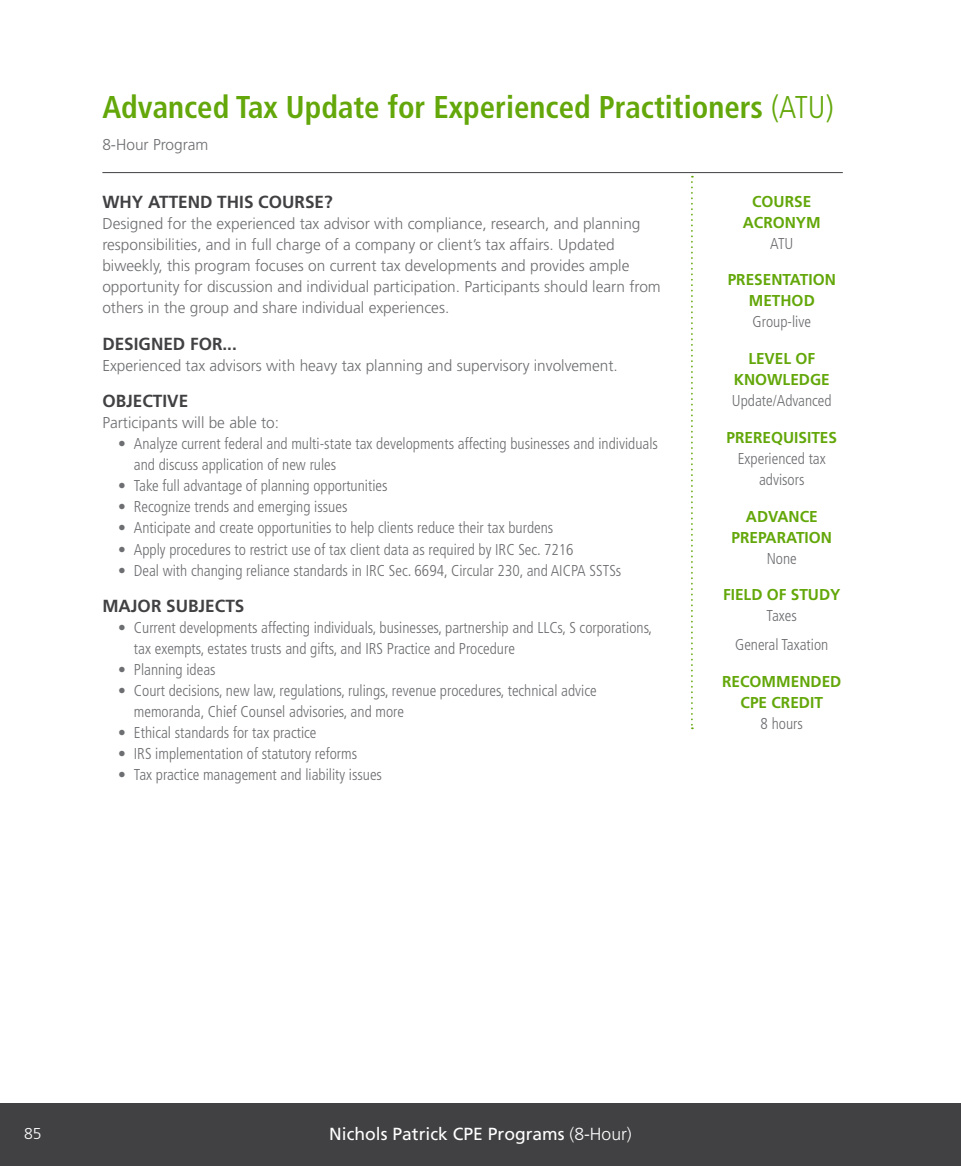
<style>
.page{position:relative;width:961px;height:1166px;background:#fff}
.page>*{position:absolute;margin:0;border:0;box-sizing:border-box;transform-origin:0 0}
.t1{font:700 condensed 31.5px "Frutiger LT Std";color:#63a70a}
.t2{font:700 17.5px "Frutiger LT Std";color:#414042}
.t3{font:17.5px "Frutiger LT Std";color:#fff}
.t4{font:300 condensed 15.75px/21px "Frutiger LT Std";color:#6d6e71}
.t5{font:300 15.75px/21px "Frutiger LT Std";color:#6d6e71}
.t6{font:700 15.75px/21px "Frutiger LT Std";color:#63a70a;text-align:center}
.t7{font:300 15.75px "Frutiger LT Std";color:#fff}
.s1{font-weight:300}
</style>
<div class="page">
<div style="left:0;top:1102px;width:961px;height:64px;background:#414042"></div>
<svg style="left:691px;top:176px;width:2px;height:553px"></svg>
<hr style="left:102px;top:172px;width:741px;height:1px;background:#414042">
<h1 class="t1" style="left:102px;top:89px;width:733px">Advanced Tax Update for Experienced Practitioners <span class="s1">(ATU)</span></h1>
<p class="t5" style="left:102px;top:134px;width:108px">8-Hour Program</p>
<p class="t2" style="left:102px;top:191px;width:232px">WHY ATTEND THIS COURSE?</p>
<p class="t5" style="left:102px;top:213px;width:560px">Designed for the experienced tax advisor with compliance, research, and planning responsibilities, and in full charge of a company or client’s tax affairs. Updated biweekly, this program focuses on current tax developments and provides ample opportunity for discussion and individual participation. Participants should learn from others in the group and share individual experiences.</p>
<p class="t2" style="left:102px;top:333px;width:136px">DESIGNED FOR...</p>
<p class="t5" style="left:102px;top:355px;width:517px">Experienced tax advisors with heavy tax planning and supervisory involvement.</p>
<p class="t2" style="left:102px;top:391px;width:87px">OBJECTIVE</p>
<p class="t5" style="left:102px;top:413px;width:178px">Participants will be able to:</p>
<p class="t4" style="left:134px;top:434px;width:525px;text-indent:-16px">• Analyze current federal and multi-state tax developments affecting businesses and individuals and discuss application of new rules</p>
<p class="t4" style="left:118px;top:476px;width:271px">• Take full advantage of planning opportunities</p>
<p class="t4" style="left:118px;top:497px;width:231px">• Recognize trends and emerging issues</p>
<p class="t4" style="left:118px;top:518px;width:437px">• Anticipate and create opportunities to help clients reduce their tax burdens</p>
<p class="t4" style="left:118px;top:539px;width:457px">• Apply procedures to restrict use of tax client data as required by IRC Sec. 7216</p>
<p class="t4" style="left:118px;top:560px;width:505px">• Deal with changing reliance standards in IRC Sec. 6694, Circular 230, and AICPA SSTSs</p>
<p class="t2" style="left:102px;top:596px;width:143px">MAJOR SUBJECTS</p>
<p class="t4" style="left:134px;top:617px;width:520px;text-indent:-16px">• Current developments affecting individuals, businesses, partnership and LLCs, S corporations, tax exempts, estates trusts and gifts, and IRS Practice and Procedure</p>
<p class="t4" style="left:118px;top:659px;width:99px">• Planning ideas</p>
<p class="t4" style="left:134px;top:680px;width:464px;text-indent:-16px">• Court decisions, new law, regulations, rulings, revenue procedures, technical advice memoranda, Chief Counsel advisories, and more</p>
<p class="t4" style="left:118px;top:722px;width:200px">• Ethical standards for tax practice</p>
<p class="t4" style="left:118px;top:743px;width:241px">• IRS implementation of statutory reforms</p>
<p class="t4" style="left:118px;top:764px;width:265px">• Tax practice management and liability issues</p>
<p class="t6" style="left:743px;top:191px;width:80px">COURSE<br>ACRONYM</p>
<p class="t4" style="left:770px;top:233px;width:25px">ATU</p>
<p class="t6" style="left:728px;top:269px;width:110px">PRESENTATION<br>METHOD</p>
<p class="t4" style="left:752px;top:312px;width:60px">Group-live</p>
<p class="t6" style="left:734px;top:348px;width:98px">LEVEL OF<br>KNOWLEDGE</p>
<p class="t4" style="left:732px;top:390px;width:101px">Update/Advanced</p>
<p class="t6" style="left:726px;top:427px;width:112px">PREREQUISITES</p>
<p class="t4" style="left:738px;top:448px;width:90px;text-align:center">Experienced tax advisors</p>
<p class="t6" style="left:731px;top:506px;width:102px">ADVANCE<br>PREPARATION</p>
<p class="t4" style="left:767px;top:548px;width:32px">None</p>
<p class="t6" style="left:723px;top:584px;width:119px">FIELD OF STUDY</p>
<p class="t4" style="left:735px;top:602px;width:95px;line-height:28.9px;text-align:center">Taxes<br>General Taxation</p>
<p class="t6" style="left:722px;top:671px;width:121px">RECOMMENDED<br>CPE CREDIT</p>
<p class="t4" style="left:760px;top:713px;width:44px">8 hours</p>
<p class="t7" style="left:24px;top:1125px;width:19px">85</p>
<p class="t3" style="left:329px;top:1124px;width:304px">Nichols Patrick CPE Programs <span class="s1">(8-Hour)</span></p>
</div>
